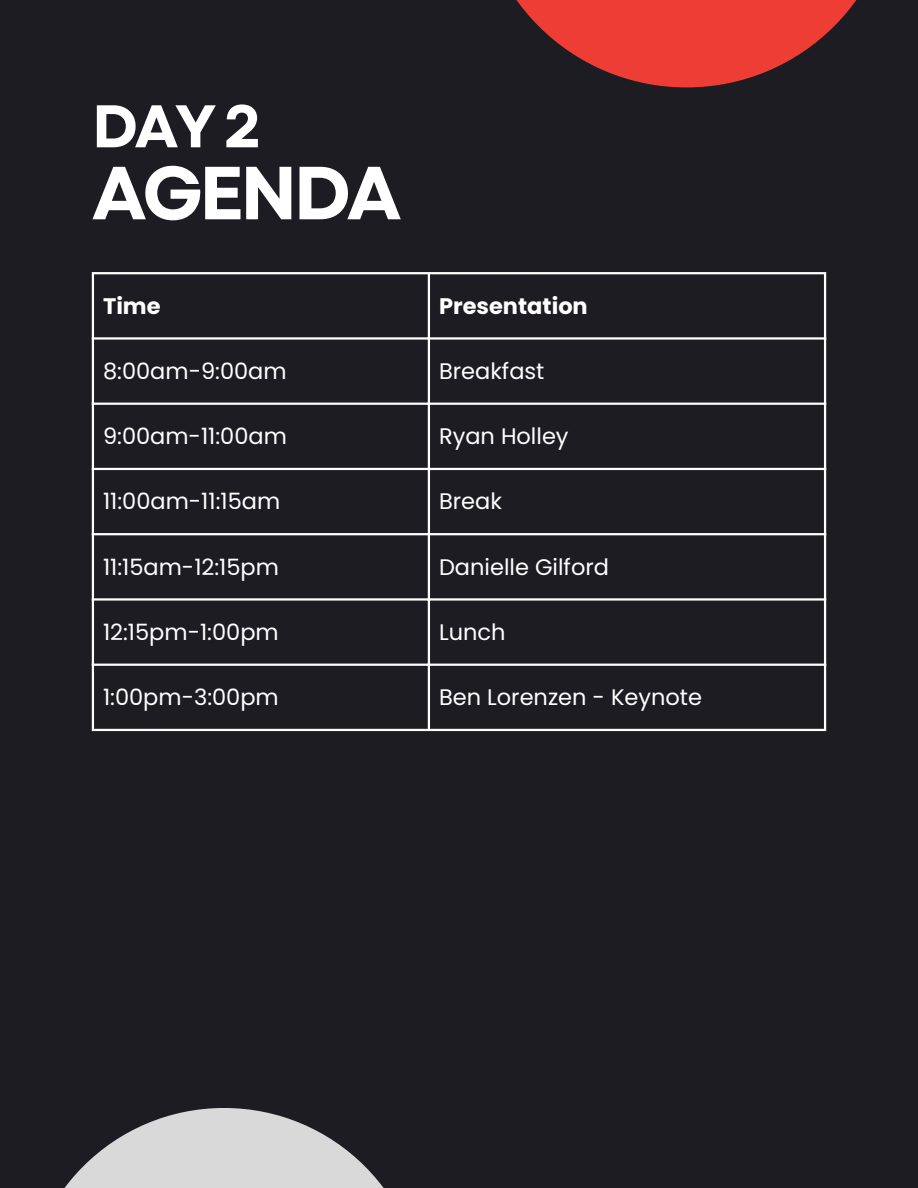
<style>
.page{position:relative;width:918px;height:1188px;background:#1d1c23}
.page>*{position:absolute;margin:0;border:0;box-sizing:border-box;transform-origin:0 0}
.t1{font:700 75px "Garet";letter-spacing:-.06em;color:#fff}
.t2{font:700 60px "Garet";color:#fff}
.t3{font:22.5px "Poppins";color:#fff}
.t4{font:700 22.5px "Poppins";color:#fff}
</style>
<div class="page">
<hr style="left:92px;top:274px;width:2px;height:455px;background:#fff">
<hr style="left:428px;top:274px;width:2px;height:455px;background:#fff">
<hr style="left:824px;top:274px;width:2px;height:455px;background:#fff">
<hr style="left:92px;top:272px;width:734px;height:2px;background:#fff">
<hr style="left:92px;top:337px;width:734px;height:3px;background:#fff">
<hr style="left:92px;top:403px;width:734px;height:2px;background:#fff">
<hr style="left:92px;top:468px;width:734px;height:2px;background:#fff">
<hr style="left:92px;top:533px;width:734px;height:2px;background:#fff">
<hr style="left:92px;top:598px;width:734px;height:3px;background:#fff">
<hr style="left:92px;top:664px;width:734px;height:2px;background:#fff">
<hr style="left:92px;top:729px;width:734px;height:2px;background:#fff">
<svg style="left:64px;top:1108px;width:320px;height:80px;fill:#d9d9d9"></svg>
<svg style="left:516px;top:0;width:341px;height:87px;fill:#ee3d35"></svg>
<p class="t2" style="left:92px;top:83px;width:172px">DAY 2</p>
<p class="t1" style="left:92px;top:139px;width:311px">AGENDA</p>
<h1 class="t4" style="left:103px;top:290px;width:59px">Time</h1>
<p class="t4" style="left:439px;top:290px;width:150px">Presentation</p>
<p class="t3" style="left:103px;top:355px;width:185px">8:00am-9:00am</p>
<p class="t3" style="left:439px;top:355px;width:107px">Breakfast</p>
<p class="t3" style="left:103px;top:421px;width:185px">9:00am-11:00am</p>
<p class="t3" style="left:439px;top:421px;width:131px">Ryan Holley</p>
<p class="t3" style="left:103px;top:486px;width:179px">11:00am-11:15am</p>
<p class="t3" style="left:439px;top:486px;width:64px">Break</p>
<p class="t3" style="left:103px;top:551px;width:177px">11:15am-12:15pm</p>
<p class="t3" style="left:439px;top:551px;width:172px">Danielle Gilford</p>
<p class="t3" style="left:103px;top:616px;width:177px">12:15pm-1:00pm</p>
<p class="t3" style="left:439px;top:616px;width:68px">Lunch</p>
<p class="t3" style="left:103px;top:682px;width:177px">1:00pm-3:00pm</p>
<p class="t3" style="left:439px;top:682px;width:265px">Ben Lorenzen - Keynote</p>
</div>
